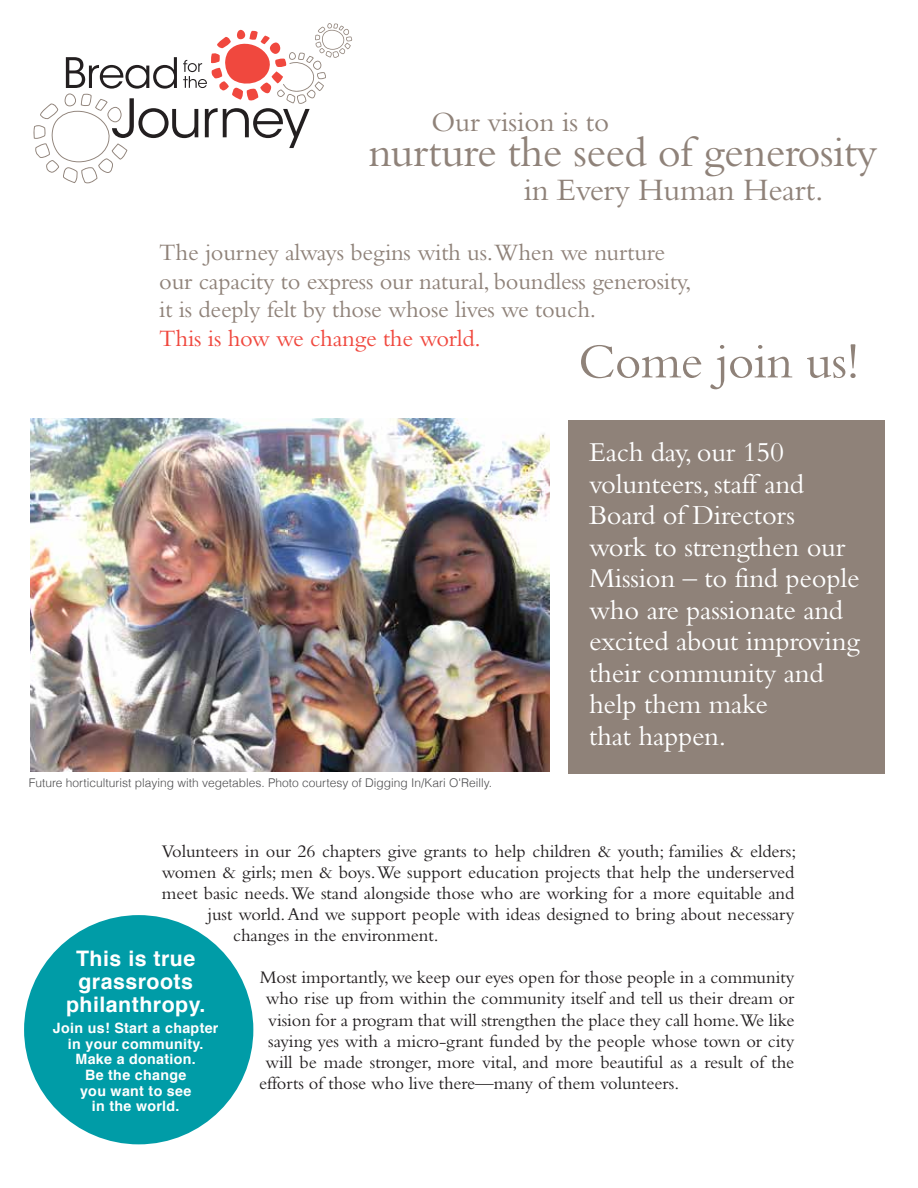
<style>
.page{position:relative;width:918px;height:1188px;background:#fff}
.page>*{position:absolute;margin:0;border:0;box-sizing:border-box;transform-origin:0 0}
.t1{font:51px "Bembo";letter-spacing:-.015em;color:#8f8279}
.t2{font:44.55px "Bembo";letter-spacing:-.015em;color:#8f8279}
.t3{font:32.55px "Bembo";letter-spacing:-.015em;color:#8f8279}
.t4{font:29.1px "Bembo";letter-spacing:-.005em;color:#8f8279}
.t5{font:28.5px/31.5px "Bembo";letter-spacing:-.01em;color:#fff}
.t6{font:24.45px/28.8px "Bembo";letter-spacing:-.01em;color:#8f8279}
.t7{font:24.45px "Bembo";letter-spacing:-.01em;color:#f0483e}
.t8{font:700 21.3px/22.8px "Helvetica";letter-spacing:.02em;color:#fff;text-align:center}
.t9{font:18.45px "Bembo";letter-spacing:-.005em;color:#231f20}
.t10{font:700 14.25px/15.6px "Helvetica";letter-spacing:.02em;color:#fff;text-align:center}
.t11{font:300 12px "Helvetica";color:#4d4d4f}
</style>
<div class="page">
<img style="left:31px;top:419px;width:519px;height:352px">
<div style="left:568px;top:420px;width:317px;height:353px;background:#8f8279"></div>
<div style="left:24px;top:915px;width:229px;height:229px;background:#009ca7;border-radius:50%"></div>
<svg style="left:33px;top:23px;width:319px;height:160px"></svg>
<h3 class="t4" style="left:432px;top:105px;width:179px">Our vision is to</h3>
<h2 class="t2" style="left:369px;top:126px;width:510px">nurture the seed of generosity</h2>
<h3 class="t3" style="left:524px;top:171px;width:301px">in Every Human Heart.</h3>
<h3 class="t6" style="left:159px;top:237px;width:534px">The journey always begins with us.When we nurture our capacity to express our natural, boundless generosity, it is deeply felt by those whose lives we touch.</h3>
<h3 class="t7" style="left:159px;top:324px;width:323px">This is how we change the world.</h3>
<h1 class="t1" style="left:578px;top:332px;width:283px">Come join us!</h1>
<p class="t11" style="left:29px;top:773px;width:465px">Future horticulturist playing with vegetables. Photo courtesy of Digging In/Kari O'Reilly.</p>
<h3 class="t5" style="left:589px;top:436px;width:272px">Each day, our 150 volunteers, staff and<br>Board of Directors work to strengthen our<br>Mission – to find people who are passionate and excited about improving their community and help them make<br>that happen.</h3>
<p class="t9" style="left:162px;top:840px;width:636px">Volunteers in our 26 chapters give grants to help children &amp; youth; families &amp; elders;</p>
<p class="t9" style="left:162px;top:861px;width:634px">women &amp; girls; men &amp; boys. We support education projects that help the underserved</p>
<p class="t9" style="left:162px;top:882px;width:634px">meet basic needs. We stand alongside those who are working for a more equitable and</p>
<p class="t9" style="left:208px;top:903px;width:588px">just world. And we support people with ideas designed to bring about necessary</p>
<p class="t9" style="left:233px;top:925px;width:207px">changes in the environment.</p>
<p class="t9" style="left:260px;top:967px;width:536px">Most importantly, we keep our eyes open for those people in a community</p>
<p class="t9" style="left:266px;top:988px;width:530px">who rise up from within the community itself and tell us their dream or</p>
<p class="t9" style="left:268px;top:1009px;width:528px">vision for a program that will strengthen the place they call home.We like</p>
<p class="t9" style="left:268px;top:1030px;width:528px">saying yes with a micro-grant funded by the people whose town or city</p>
<p class="t9" style="left:266px;top:1051px;width:530px">will be made stronger, more vital, and more beautiful as a result of the</p>
<p class="t9" style="left:259px;top:1072px;width:422px">efforts of those who live there—many of them volunteers.</p>
<p class="t8" style="left:66px;top:947px;width:141px">This is true grassroots philanthropy.</p>
<p class="t10" style="left:53px;top:1020px;width:167px">Join us! Start a chapter in your community.<br>Make a donation.<br>Be the change<br>you want to see<br>in the world.</p>
</div>
